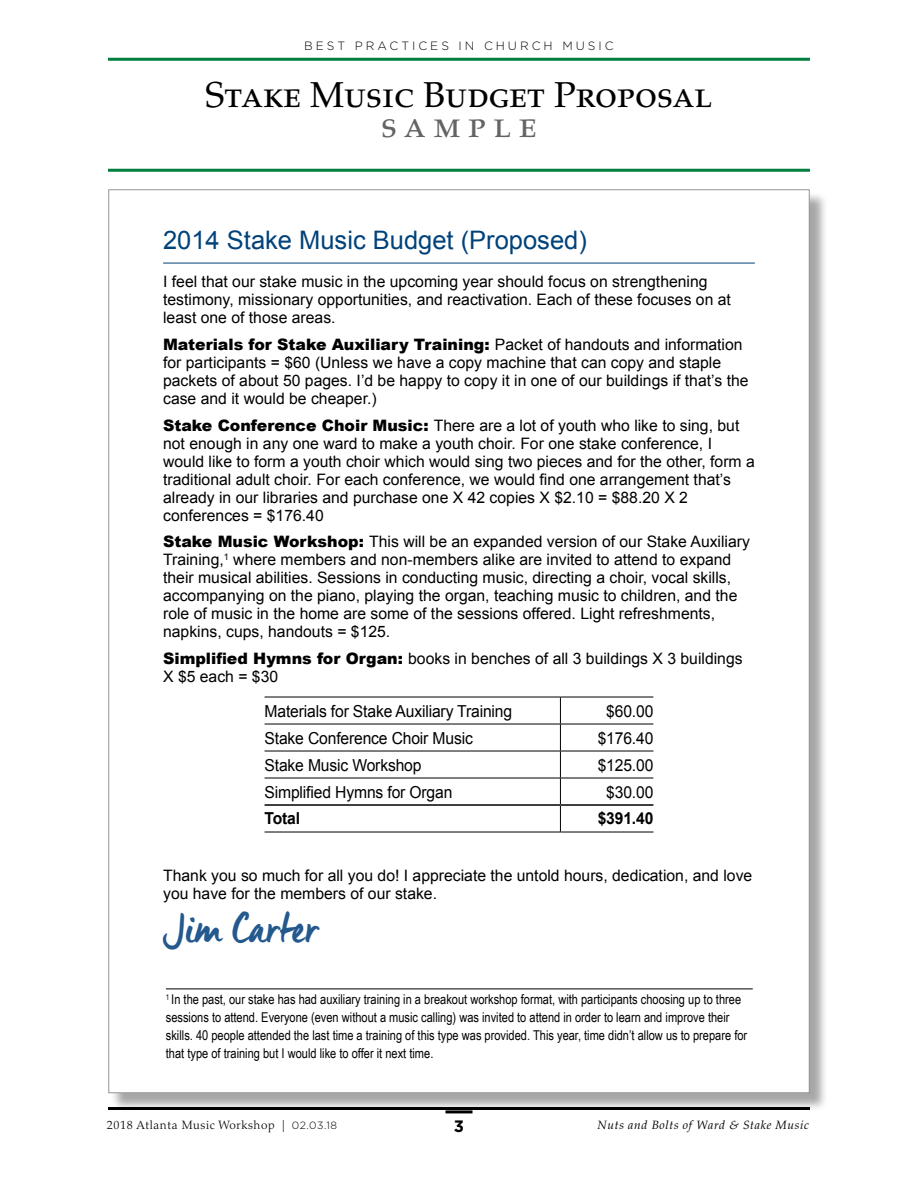
<style>
.page{position:relative;width:918px;height:1188px;background:#fff}
.page>*{position:absolute;margin:0;border:0;box-sizing:border-box;transform-origin:0 0}
.t1{font:43.5px "Manus Smooth";letter-spacing:.01em;color:#24598e}
.t2{font:36px "Palatino SC";color:#000}
.t3{font:36px "Palatino SC";letter-spacing:.2em;color:#636466}
.t4{font:25.5px "Arial";color:#00427a}
.t5{font:16.5px "Arial";letter-spacing:-.01em;color:#000;scale:.95 1}
.t6{font:700 16.5px "Arial";letter-spacing:-.01em;color:#000;scale:.95 1}
.t7{font:700 16.5px "Gotham";color:#000}
.t8{font:15.75px/18px "Arial";color:#000}
.t9{font:13.5px/18px "Arial Narrow";color:#000}
.t10{font:300 12px "Palatino";letter-spacing:.05em;color:#000}
.t11{font:italic 12px "Palatino";letter-spacing:.05em;color:#000}
.t12{font:300 12px "Gotham";letter-spacing:.25em;color:#000}
.s1{font-weight:900}
.s2{font-family:"Gotham";font-size:10.5px}
</style>
<div class="page">
<hr style="left:446px;top:1110px;width:26px;height:3px;background:#000">
<hr style="left:108px;top:58px;width:702px;height:3px;background:#007f3e">
<hr style="left:108px;top:169px;width:702px;height:3px;background:#007f3e">
<div style="left:111px;top:192px;width:717px;height:920px;background:#000;opacity:.35"></div>
<div style="left:109px;top:190px;width:700px;height:903px;background:#fff"></div>
<hr style="left:163px;top:263px;width:592px;height:1px;background:#00427a">
<hr style="left:265px;top:697px;width:295px;height:1px;background:#000">
<hr style="left:560px;top:697px;width:93px;height:1px;background:#000">
<hr style="left:265px;top:724px;width:295px;height:1px;background:#000">
<hr style="left:560px;top:724px;width:93px;height:1px;background:#000">
<hr style="left:265px;top:751px;width:295px;height:1px;background:#000">
<hr style="left:560px;top:751px;width:93px;height:1px;background:#000">
<hr style="left:265px;top:778px;width:295px;height:1px;background:#000">
<hr style="left:560px;top:778px;width:93px;height:1px;background:#000">
<svg style="left:560px;top:697px;width:1px;height:135px"></svg>
<hr style="left:265px;top:832px;width:295px;height:1px;background:#000">
<hr style="left:560px;top:832px;width:93px;height:1px;background:#000">
<hr style="left:265px;top:804px;width:295px;height:2px;background:#000">
<hr style="left:560px;top:804px;width:93px;height:2px;background:#000">
<hr style="left:166px;top:989px;width:587px;height:1px;background:#000">
<p class="t12" style="left:304px;top:38px;width:311px">BEST PRACTICES IN CHURCH MUSIC</p>
<h2 class="t2" style="left:205px;top:74px;width:509px">Stake Music Budget Proposal</h2>
<h2 class="t3" style="left:381px;top:104px;width:157px">sample</h2>
<h3 class="t4" style="left:163px;top:224px;width:425px">2014 Stake Music Budget (Proposed)</h3>
<p class="t8" style="left:163px;top:273px;width:569px">I feel that our stake music in the upcoming year should focus on strengthening testimony, missionary opportunities, and reactivation. Each of these focuses on at least one of those areas.</p>
<p class="t8" style="left:163px;top:336px;width:587px"><span class="s1">Materials for Stake Auxiliary Training:</span> Packet of handouts and information for participants = $60 (Unless we have a copy machine that can copy and staple packets of about 50 pages. I’d be happy to copy it in one of our buildings if that’s the case and it would be cheaper.)</p>
<p class="t8" style="left:163px;top:416px;width:593px"><span class="s1">Stake Conference Choir Music:</span> There are a lot of youth who like to sing, but not enough in any one ward to make a youth choir. For one stake conference, I would like to form a youth choir which would sing two pieces and for the other, form a traditional adult choir. For each conference, we would find one arrangement that’s already in our libraries and purchase one X 42 copies X $2.10 = $88.20 X 2 conferences = $176.40</p>
<p class="t8" style="left:163px;top:533px;width:588px"><span class="s1">Stake Music Workshop:</span> This will be an expanded version of our Stake Auxiliary Training,<sup>1</sup> where members and non-members alike are invited to attend to expand their musical abilities. Sessions in conducting music, directing a choir, vocal skills, accompanying on the piano, playing the organ, teaching music to children, and the role of music in the home are some of the sessions offered. Light refreshments, napkins, cups, handouts = $125.</p>
<p class="t8" style="left:163px;top:650px;width:581px"><span class="s1">Simplified Hymns for Organ:</span> books in benches of all 3 buildings X 3 buildings<br>X $5 each = $30</p>
<p class="t5" style="left:265px;top:700px;width:262px">Materials for Stake Auxiliary Training</p>
<p class="t5" style="left:606px;top:700px;width:51px">$60.00</p>
<p class="t5" style="left:265px;top:727px;width:221px">Stake Conference Choir Music</p>
<p class="t5" style="left:598px;top:727px;width:60px">$176.40</p>
<p class="t5" style="left:265px;top:754px;width:167px">Stake Music Workshop</p>
<p class="t5" style="left:598px;top:754px;width:60px">$125.00</p>
<p class="t5" style="left:265px;top:781px;width:199px">Simplified Hymns for Organ</p>
<p class="t5" style="left:606px;top:781px;width:51px">$30.00</p>
<p class="t6" style="left:265px;top:808px;width:39px">Total</p>
<p class="t6" style="left:598px;top:808px;width:60px">$391.40</p>
<p class="t8" style="left:163px;top:867px;width:591px">Thank you so much for all you do! I appreciate the untold hours, dedication, and love you have for the members of our stake.</p>
<h1 class="t1" style="left:163px;top:902px;width:156px">Jim Carter</h1>
<p class="t9" style="left:166px;top:990px;width:583px"><sup>1</sup> In the past, our stake has had auxiliary training in a breakout workshop format, with participants choosing up to three sessions to attend. Everyone (even without a music calling) was invited to attend in order to learn and improve their skills. 40 people attended the last time a training of this type was provided. This year, time didn’t allow us to prepare for that type of training but I would like to offer it next time.</p>
<p class="t10" style="left:107px;top:1118px;width:232px">2018 Atlanta Music Workshop | <span class="s2">02.03.18</span></p>
<p class="t7" style="left:454px;top:1115px;width:12px">3</p>
<p class="t11" style="left:598px;top:1118px;width:213px">Nuts and Bolts of Ward &amp; Stake Music</p>
</div>
